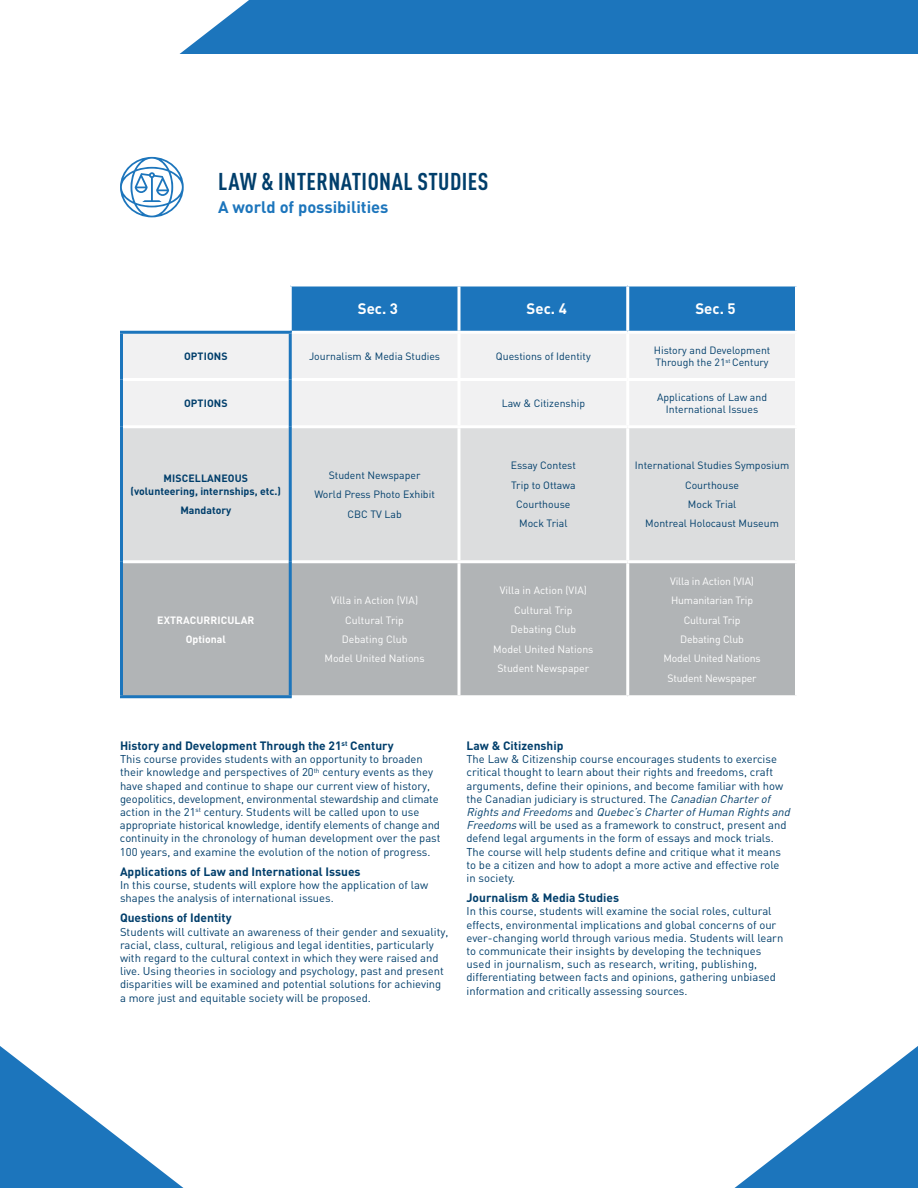
<style>
.page{position:relative;width:918px;height:1188px;background:#fff}
.page>*{position:absolute;margin:0;border:0;box-sizing:border-box;transform-origin:0 0}
.t1{font:700 condensed 24px "DIN Pro";letter-spacing:.02em;color:#003e6b}
.t2{font:700 16.5px "DIN";color:#1c75bc}
.t3{font:700 15px "DIN Pro";color:#fff}
.t4{font:700 12px "DIN";color:#003e6b}
.t5{font:11.25px/13.2px "DIN";color:#003e6b}
.t6{font:10.5px/19.4px "DIN Pro";color:#003e6b;text-align:center}
.t7{font:10.5px/19.4px "DIN Pro";color:#fff;text-align:center}
.t8{font:700 10.5px/12.6px "DIN Pro";color:#003e6b;text-align:center}
.t9{font:700 10.5px/19.4px "DIN Pro";letter-spacing:.01em;color:#fff;text-align:center}
.s1{font-style:italic}
</style>
<div class="page">
<svg style="left:0;top:1046px;width:918px;height:142px"></svg>
<div style="left:180px;top:0;width:738px;height:54px;background:#1c75bc"></div>
<svg style="left:120px;top:157px;width:64px;height:60px"></svg>
<div style="left:292px;top:286px;width:503px;height:45px;background:#1c75bc"></div>
<div style="left:123px;top:334px;width:672px;height:91px;background:#f1f1f2"></div>
<div style="left:123px;top:428px;width:672px;height:132px;background:#dcddde"></div>
<div style="left:123px;top:563px;width:672px;height:132px;background:#b1b4b6"></div>
<hr style="left:123px;top:378px;width:166px;height:3px;background:#fff">
<hr style="left:292px;top:378px;width:167px;height:3px;background:#fff">
<hr style="left:459px;top:378px;width:169px;height:3px;background:#fff">
<hr style="left:628px;top:378px;width:170px;height:3px;background:#fff">
<hr style="left:458px;top:286px;width:2px;height:45px;background:#fff">
<hr style="left:626px;top:286px;width:3px;height:45px;background:#fff">
<hr style="left:458px;top:334px;width:2px;height:44px;background:#fff">
<hr style="left:626px;top:334px;width:3px;height:44px;background:#fff">
<hr style="left:458px;top:381px;width:2px;height:44px;background:#fff">
<hr style="left:626px;top:381px;width:3px;height:44px;background:#fff">
<hr style="left:458px;top:428px;width:2px;height:132px;background:#fff">
<hr style="left:626px;top:428px;width:3px;height:132px;background:#fff">
<hr style="left:458px;top:563px;width:2px;height:132px;background:#fff">
<hr style="left:626px;top:563px;width:3px;height:132px;background:#fff">
<hr style="left:120px;top:331px;width:172px;height:3px;background:#1c75bc">
<hr style="left:120px;top:334px;width:3px;height:46px;background:#1c75bc">
<hr style="left:289px;top:334px;width:3px;height:46px;background:#1c75bc">
<hr style="left:120px;top:380px;width:3px;height:47px;background:#1c75bc">
<hr style="left:289px;top:380px;width:3px;height:47px;background:#1c75bc">
<hr style="left:120px;top:427px;width:3px;height:135px;background:#1c75bc">
<hr style="left:289px;top:427px;width:3px;height:135px;background:#1c75bc">
<hr style="left:120px;top:562px;width:3px;height:133px;background:#1c75bc">
<hr style="left:289px;top:562px;width:3px;height:133px;background:#1c75bc">
<hr style="left:120px;top:695px;width:172px;height:3px;background:#1c75bc">
<h1 class="t1" style="left:218px;top:163px;width:272px">LAW &amp; INTERNATIONAL STUDIES</h1>
<h2 class="t2" style="left:218px;top:196px;width:172px">A world of possibilities</h2>
<h3 class="t3" style="left:358px;top:299px;width:42px">Sec. 3</h3>
<h3 class="t3" style="left:527px;top:299px;width:42px">Sec. 4</h3>
<h3 class="t3" style="left:695px;top:299px;width:42px">Sec. 5</h3>
<p class="t8" style="left:184px;top:349px;width:45px">OPTIONS</p>
<p class="t6" style="left:309px;top:346px;width:133px">Journalism &amp; Media Studies</p>
<p class="t6" style="left:496px;top:346px;width:96px">Questions of Identity</p>
<p class="t6" style="left:654px;top:343px;width:118px;line-height:12.6px;text-align:left">History and Development<br>Through the 21<sup>st</sup> Century</p>
<p class="t8" style="left:184px;top:397px;width:45px">OPTIONS</p>
<p class="t6" style="left:502px;top:393px;width:85px">Law &amp; Citizenship</p>
<p class="t6" style="left:657px;top:390px;width:111px;line-height:12.6px">Applications of Law and<br>International Issues</p>
<p class="t8" style="left:131px;top:472px;width:152px">MISCELLANEOUS (volunteering, internships, etc.)</p>
<p class="t8" style="left:180px;top:504px;width:52px">Mandatory</p>
<p class="t9" style="left:157px;top:610px;width:99px">EXTRACURRICULAR<br>Optional</p>
<p class="t6" style="left:314px;top:465px;width:122px">Student Newspaper<br>World Press Photo Exhibit<br>CBC TV Lab</p>
<p class="t6" style="left:511px;top:455px;width:67px">Essay Contest<br>Trip to Ottawa<br>Courthouse<br>Mock Trial</p>
<p class="t6" style="left:635px;top:455px;width:156px">International Studies Symposium<br>Courthouse<br>Mock Trial<br>Montreal Holocaust Museum</p>
<p class="t7" style="left:324px;top:590px;width:102px">Villa in Action (VIA)<br>Cultural Trip<br>Debating Club<br>Model United Nations</p>
<p class="t7" style="left:493px;top:581px;width:102px">Villa in Action (VIA)<br>Cultural Trip<br>Debating Club<br>Model United Nations<br>Student Newspaper</p>
<p class="t7" style="left:663px;top:571px;width:99px">Villa in Action (VIA)<br>Humanitarian Trip<br>Cultural Trip<br>Debating Club<br>Model United Nations<br>Student Newspaper</p>
<p class="t4" style="left:120px;top:738px;width:275px">History and Development Through the 21<sup>st</sup> Century</p>
<p class="t5" style="left:120px;top:752px;width:322px">This course provides students with an opportunity to broaden their knowledge and perspectives of 20<sup>th</sup> century events as they have shaped and continue to shape our current view of history, geopolitics, development, environmental stewardship and climate action in the 21<sup>st</sup> century. Students will be called upon to use appropriate historical knowledge, identify elements of change and continuity in the chronology of human development over the past 100 years, and examine the evolution of the notion of progress.</p>
<p class="t4" style="left:120px;top:864px;width:242px">Applications of Law and International Issues</p>
<p class="t5" style="left:120px;top:878px;width:310px">In this course, students will explore how the application of law shapes the analysis of international issues.</p>
<p class="t4" style="left:120px;top:910px;width:113px">Questions of Identity</p>
<p class="t5" style="left:120px;top:925px;width:330px">Students will cultivate an awareness of their gender and sexuality, racial, class, cultural, religious and legal identities, particularly with regard to the cultural context in which they were raised and live. Using theories in sociology and psychology, past and present disparities will be examined and potential solutions for achieving a more just and equitable society will be proposed.</p>
<p class="t4" style="left:466px;top:738px;width:98px">Law &amp; Citizenship</p>
<p class="t5" style="left:466px;top:752px;width:328px">The Law &amp; Citizenship course encourages students to exercise critical thought to learn about their rights and freedoms, craft arguments, define their opinions, and become familiar with how the Canadian judiciary is structured. The <span class="s1">Canadian Charterof Rights and Freedoms</span> a n d <span class="s1">Quebec’s CharterofHuman Rights and Freedoms</span> will be used as a framework to construct, present and defend legal arguments in the form of essays and mock trials.<br>The course will help students define and critique what it means to be a citizen and how to adopt a more active and effective role<br>in society.</p>
<p class="t4" style="left:466px;top:890px;width:154px">Journalism &amp; Media Studies</p>
<p class="t5" style="left:466px;top:905px;width:318px">In this course, students will examine the social roles, cultural effects, environmental implications and global concerns of our ever-changing world through various media. Students will learn to communicate their insights by developing the techniques used in journalism, such as research, writing, publishing, differentiating between facts and opinions, gathering unbiased information and critically assessing sources.</p>
</div>
